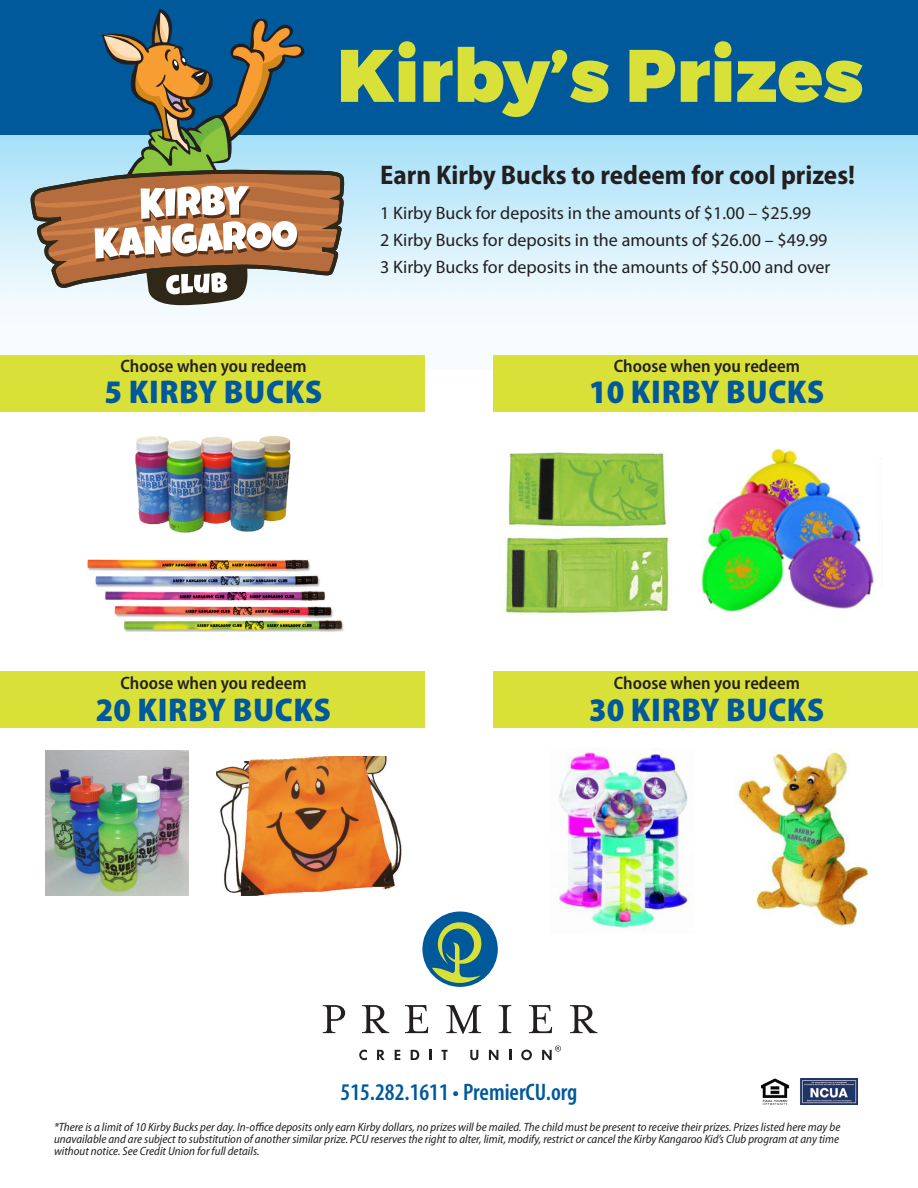
<style>
.page{position:relative;width:918px;height:1188px;background:#fff}
.page>*{position:absolute;margin:0;border:0;box-sizing:border-box;transform-origin:0 0}
.t1{font:900 74.1px "Montserrat";color:#d9e139}
.t2{font:900 semi-condensed 33px "Myriad Pro";letter-spacing:.02em;color:#00599b}
.t3{font:700 semi-condensed 27px "Myriad Pro";color:#231f20}
.t4{font:600 condensed 24px "Myriad Pro";color:#00599b}
.t5{font:18px/27px "Myriad Pro";color:#231f20}
.t6{font:600 semi-condensed 18px "Myriad Pro";color:#231f20}
.t7{font:italic semi-condensed 12px/12px "Myriad Pro";color:#231f20;text-align:justify}
</style>
<div class="page">
<svg style="left:0;top:135px;width:918px;height:184px"></svg>
<div style="left:0;top:0;width:918px;height:135px;background:#00599b"></div>
<svg style="left:323px;top:1005px;width:22px;height:28px"></svg>
<svg style="left:362px;top:1005px;width:27px;height:28px"></svg>
<svg style="left:405px;top:1005px;width:23px;height:28px"></svg>
<svg style="left:446px;top:1005px;width:35px;height:29px"></svg>
<svg style="left:499px;top:1005px;width:12px;height:28px"></svg>
<svg style="left:529px;top:1005px;width:23px;height:28px"></svg>
<svg style="left:570px;top:1005px;width:27px;height:28px"></svg>
<div style="left:422px;top:912px;width:76px;height:75px;background:#00599b;border-radius:50%"></div>
<svg style="left:432px;top:922px;width:52px;height:61px"></svg>
<svg style="left:359px;top:1050px;width:8px;height:10px"></svg>
<svg style="left:377px;top:1050px;width:8px;height:10px"></svg>
<svg style="left:395px;top:1050px;width:5px;height:10px"></svg>
<svg style="left:411px;top:1050px;width:8px;height:10px"></svg>
<svg style="left:429px;top:1050px;width:3px;height:10px"></svg>
<svg style="left:442px;top:1050px;width:6px;height:10px"></svg>
<svg style="left:470px;top:1050px;width:8px;height:10px"></svg>
<svg style="left:489px;top:1050px;width:9px;height:10px"></svg>
<svg style="left:509px;top:1050px;width:2px;height:10px"></svg>
<svg style="left:521px;top:1050px;width:11px;height:10px"></svg>
<svg style="left:542px;top:1046px;width:19px;height:14px"></svg>
<svg style="left:29px;top:9px;width:318px;height:296px;background:#798889"></svg>
<img style="left:505px;top:452px;width:166px;height:163px">
<img style="left:135px;top:436px;width:156px;height:97px">
<img style="left:87px;top:559px;width:257px;height:73px">
<img style="left:217px;top:756px;width:185px;height:140px">
<img style="left:701px;top:448px;width:175px;height:168px">
<img style="left:559px;top:748px;width:132px;height:182px">
<img style="left:735px;top:748px;width:134px;height:179px">
<img style="left:45px;top:751px;width:144px;height:145px">
<div style="left:0;top:355px;width:425px;height:57px;background:#d9e139"></div>
<div style="left:0;top:671px;width:425px;height:57px;background:#d9e139"></div>
<div style="left:493px;top:355px;width:425px;height:57px;background:#d9e139"></div>
<div style="left:493px;top:671px;width:425px;height:57px;background:#d9e139"></div>
<img style="left:762px;top:1078px;width:96px;height:27px">
<h1 class="t1" style="left:337px;top:29px;width:528px">Kirby’s Prizes</h1>
<h3 class="t6" style="left:120px;top:356px;width:188px">Choose when you redeem</h3>
<h2 class="t2" style="left:105px;top:374px;width:219px">5 KIRBY BUCKS</h2>
<h3 class="t3" style="left:380px;top:160px;width:476px">Earn Kirby Bucks to redeem for cool prizes!</h3>
<h3 class="t5" style="left:380px;top:200px;width:452px">1 Kirby Buck for deposits in the amounts of $1.00 – $25.99<br>2 Kirby Bucks for deposits in the amounts of $26.00 – $49.99<br>3 Kirby Bucks for deposits in the amounts of $50.00 and over</h3>
<h3 class="t6" style="left:614px;top:356px;width:188px">Choose when you redeem</h3>
<h2 class="t2" style="left:589px;top:374px;width:236px">10 KIRBY BUCKS</h2>
<h3 class="t6" style="left:120px;top:673px;width:188px">Choose when you redeem</h3>
<h2 class="t2" style="left:96px;top:691px;width:236px">20 KIRBY BUCKS</h2>
<h3 class="t6" style="left:614px;top:673px;width:188px">Choose when you redeem</h3>
<h2 class="t2" style="left:589px;top:691px;width:236px">30 KIRBY BUCKS</h2>
<h3 class="t4" style="left:341px;top:1079px;width:238px">515.282.1611 • PremierCU.org</h3>
<p class="t7" style="left:54px;top:1121px;width:788px">*There is a limit of 10 Kirby Bucks per day. In-office deposits only earn Kirby dollars, no prizes will be mailed. The child must be present to receive their prizes. Prizes listed here may be unavailable and are subject to substitution of another similar prize. PCU reserves the right to alter, limit, modify, restrict or cancel the Kirby Kangaroo Kid’s Club program at any time without notice. See Credit Union for full details.</p>
</div>
